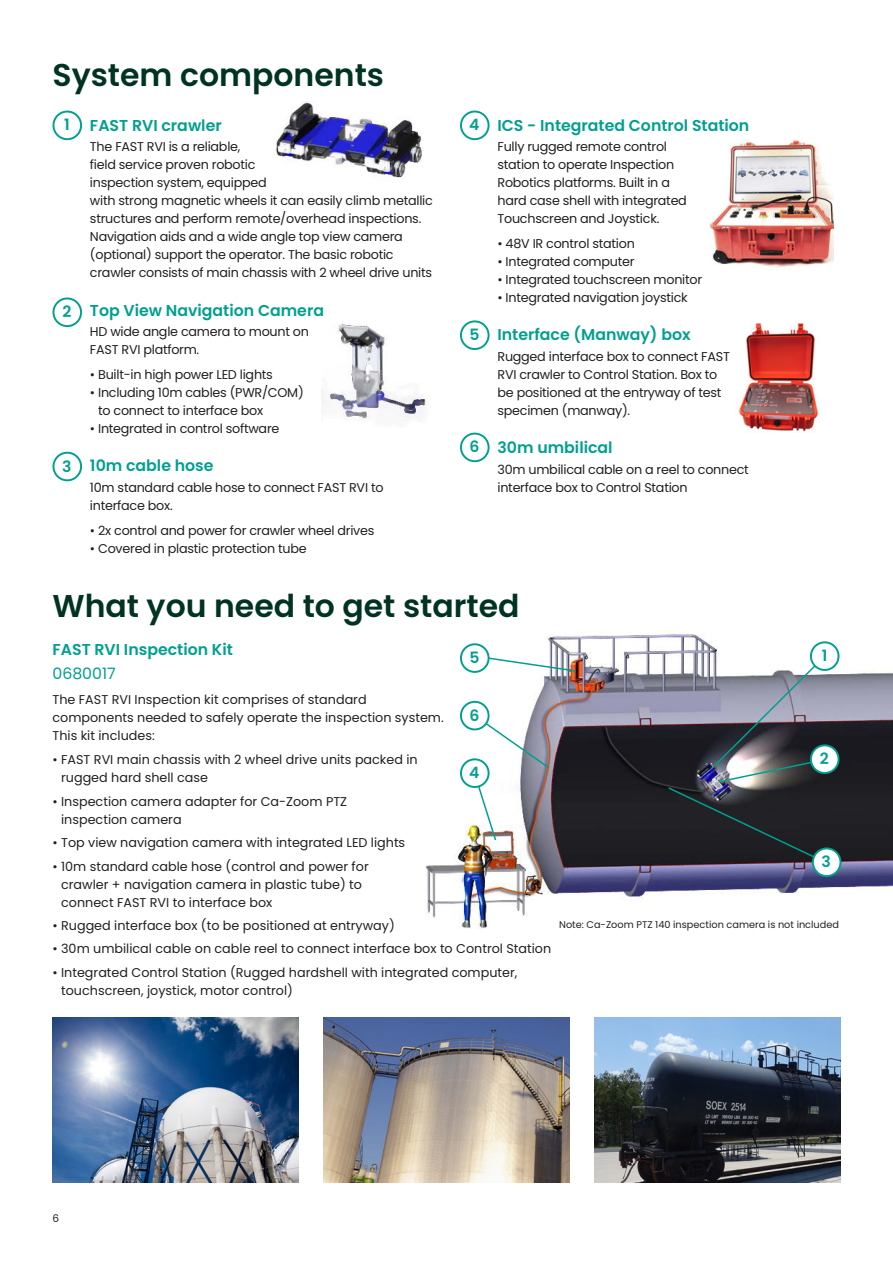
<style>
.page{position:relative;width:893px;height:1263px;background:#fff}
.page>*{position:absolute;margin:0;border:0;box-sizing:border-box;transform-origin:0 0}
._21pt-subhead{font:600 31.5px "Poppins";color:#003323}
._15pt-body_subhead{font:600 15.75px "Poppins";color:#00a08f}
._10_5pt-body_subhead{font:600 15.75px "Poppins";color:#00a08f}
._10_5pt-body_subhead-2{font:15.75px "Poppins";color:#00a08f}
.t1{font:600 15.6px "Poppins";color:#00a08f}
._8_5pt-body_text{font:12.75px/18px "Poppins";letter-spacing:-.02em;color:#231f20}
._8_5pt-body_text-2{font:12.75px/18px "Poppins";color:#231f20}
.t2{font:10.5px "Poppins";color:#231f20}
._8_5pt-body_text-3{font:9.75px "Poppins";color:#231f20}
</style>
<div class="page">
<img style="left:425px;top:632px;width:467px;height:297px">
<img style="left:473px;top:713px;width:77px;height:129px">
<svg style="left:479px;top:654px;width:98px;height:19px"></svg>
<svg style="left:667px;top:654px;width:161px;height:210px;background:#5a5e66"></svg>
<div style="left:811px;top:642px;width:27px;height:28px;background:#fff;border-radius:50%"></div>
<div style="left:810px;top:641px;width:29px;height:30px;border:2px solid #00a08f;border-radius:50%"></div>
<div style="left:461px;top:759px;width:28px;height:28px;background:#fff;border-radius:50%"></div>
<div style="left:460px;top:758px;width:30px;height:30px;border:2px solid #00a08f;border-radius:50%"></div>
<div style="left:811px;top:745px;width:27px;height:28px;background:#fff;border-radius:50%"></div>
<div style="left:810px;top:744px;width:29px;height:30px;border:2px solid #00a08f;border-radius:50%"></div>
<div style="left:461px;top:644px;width:28px;height:28px;background:#fff;border-radius:50%"></div>
<div style="left:460px;top:643px;width:30px;height:30px;border:2px solid #00a08f;border-radius:50%"></div>
<div style="left:813px;top:848px;width:27px;height:28px;background:#fff;border-radius:50%"></div>
<div style="left:812px;top:847px;width:29px;height:30px;border:2px solid #00a08f;border-radius:50%"></div>
<div style="left:461px;top:702px;width:28px;height:27px;background:#fff;border-radius:50%"></div>
<div style="left:460px;top:701px;width:30px;height:29px;border:2px solid #00a08f;border-radius:50%"></div>
<div style="left:52px;top:111px;width:30px;height:29px;border:2px solid #00a08f;border-radius:50%"></div>
<div style="left:460px;top:111px;width:30px;height:29px;border:2px solid #00a08f;border-radius:50%"></div>
<div style="left:52px;top:297px;width:30px;height:30px;border:2px solid #00a08f;border-radius:50%"></div>
<div style="left:460px;top:320px;width:30px;height:30px;border:2px solid #00a08f;border-radius:50%"></div>
<div style="left:52px;top:452px;width:30px;height:29px;border:2px solid #00a08f;border-radius:50%"></div>
<div style="left:460px;top:433px;width:30px;height:29px;border:2px solid #00a08f;border-radius:50%"></div>
<img style="left:276px;top:102px;width:146px;height:77px">
<img style="left:322px;top:324px;width:106px;height:95px">
<img style="left:709px;top:140px;width:125px;height:127px">
<img style="left:739px;top:324px;width:79px;height:108px">
<img style="left:52px;top:1017px;width:246px;height:166px">
<img style="left:324px;top:1017px;width:245px;height:166px">
<img style="left:595px;top:1017px;width:245px;height:166px">
<p class="_21pt-subhead" style="left:52px;top:56px;width:333px">System components</p>
<p class="_15pt-body_subhead" style="left:90px;top:116px;width:133px">FAST RVI crawler</p>
<p class="_8_5pt-body_text" style="left:90px;top:138px;width:344px">The FAST RVI is a reliable,<br>field service proven robotic<br>inspection system, equipped<br>with strong magnetic wheels it can easily climb metallic structures and perform remote/overhead inspections.<br>Navigation aids and a wide angle top view camera (optional) support the operator. The basic robotic crawler consists of main chassis with 2 wheel drive units</p>
<p class="_15pt-body_subhead" style="left:90px;top:301px;width:236px">Top View Navigation Camera</p>
<p class="_8_5pt-body_text" style="left:90px;top:323px;width:221px">HD wide angle camera to mount on<br>FAST RVI platform.</p>
<p class="_8_5pt-body_text" style="left:90px;top:366px;width:184px">• Built-in high power LED lights</p>
<p class="_8_5pt-body_text" style="left:98px;top:384px;width:207px;text-indent:-8px">• Including 10m cables (PWR/COM) to connect to interface box</p>
<p class="_8_5pt-body_text" style="left:90px;top:420px;width:191px">• Integrated in control software</p>
<p class="_15pt-body_subhead" style="left:90px;top:457px;width:125px">10m cable hose</p>
<p class="_8_5pt-body_text" style="left:90px;top:479px;width:295px">10m standard cable hose to connect FAST RVI to interface box.</p>
<p class="_8_5pt-body_text" style="left:90px;top:521px;width:286px">• 2x control and power for crawler wheel drives</p>
<p class="_8_5pt-body_text" style="left:90px;top:539px;width:218px">• Covered in plastic protection tube</p>
<p class="t1" style="left:64px;top:116px;width:7px">1</p>
<p class="t1" style="left:469px;top:116px;width:12px">4</p>
<p class="t1" style="left:62px;top:303px;width:10px">2</p>
<p class="t1" style="left:470px;top:326px;width:12px">5</p>
<p class="t1" style="left:470px;top:438px;width:11px">6</p>
<p class="t1" style="left:62px;top:457px;width:11px">3</p>
<p class="_15pt-body_subhead" style="left:497px;top:116px;width:253px">ICS - Integrated Control Station</p>
<p class="_8_5pt-body_text" style="left:497px;top:138px;width:191px">Fully rugged remote control station to operate Inspection<br>Robotics platforms. Built in a hard case shell with integrated<br>Touchscreen and Joystick.</p>
<p class="_8_5pt-body_text" style="left:497px;top:235px;width:139px">• 48V IR control station</p>
<p class="_8_5pt-body_text" style="left:497px;top:253px;width:139px">• Integrated computer</p>
<p class="_8_5pt-body_text" style="left:497px;top:271px;width:206px">• Integrated touchscreen monitor</p>
<p class="_8_5pt-body_text" style="left:497px;top:289px;width:192px">• Integrated navigation joystick</p>
<p class="_15pt-body_subhead" style="left:497px;top:326px;width:195px">Interface (Manway) box</p>
<p class="_8_5pt-body_text" style="left:497px;top:348px;width:234px">Rugged interface box to connect FAST<br>RVI crawler to Control Station. Box to be positioned at the entryway of test specimen (manway).</p>
<p class="_15pt-body_subhead" style="left:497px;top:439px;width:117px">30m umbilical</p>
<p class="_8_5pt-body_text" style="left:497px;top:461px;width:253px">30m umbilical cable on a reel to connect interface box to Control Station</p>
<p class="_21pt-subhead" style="left:52px;top:588px;width:468px">What you need to get started</p>
<p class="_10_5pt-body_subhead" style="left:52px;top:641px;width:182px">FAST RVI Inspection Kit</p>
<p class="_10_5pt-body_subhead-2" style="left:52px;top:664px;width:65px">0680017</p>
<p class="_8_5pt-body_text-2" style="left:52px;top:690px;width:393px">The FAST RVI Inspection kit comprises of standard components needed to safely operate the inspection system.<br>This kit includes:</p>
<p class="_8_5pt-body_text-2" style="left:61px;top:751px;width:358px;text-indent:-9px">• FAST RVI main chassis with 2 wheel drive units packed in rugged hard shell case</p>
<p class="_8_5pt-body_text-2" style="left:61px;top:792px;width:288px;text-indent:-9px">• Inspection camera adapter for Ca-Zoom PTZ inspection camera</p>
<p class="_8_5pt-body_text-2" style="left:52px;top:834px;width:354px">• Top view navigation camera with integrated LED lights</p>
<p class="_8_5pt-body_text-2" style="left:61px;top:857px;width:309px;text-indent:-9px">• 10m standard cable hose (control and power for crawler + navigation camera in plastic tube) to connect FAST RVI to interface box</p>
<p class="_8_5pt-body_text-2" style="left:52px;top:916px;width:344px">• Rugged interface box (to be positioned at entryway)</p>
<p class="_8_5pt-body_text-2" style="left:52px;top:940px;width:500px">• 30m umbilical cable on cable reel to connect interface box to Control Station</p>
<p class="_8_5pt-body_text-2" style="left:61px;top:963px;width:458px;text-indent:-9px">• Integrated Control Station (Rugged hardshell with integrated computer, touchscreen, joystick, motor control)</p>
<p class="t1" style="left:470px;top:649px;width:12px">5</p>
<p class="t1" style="left:470px;top:706px;width:11px">6</p>
<p class="t1" style="left:469px;top:764px;width:12px">4</p>
<p class="t1" style="left:822px;top:647px;width:7px">1</p>
<p class="t1" style="left:820px;top:750px;width:10px">2</p>
<p class="t1" style="left:822px;top:853px;width:11px">3</p>
<p class="_8_5pt-body_text-3" style="left:559px;top:919px;width:281px">Note: Ca-Zoom PTZ 140 inspection camera is not included</p>
<p class="t2" style="left:52px;top:1212px;width:8px">6</p>
</div>
